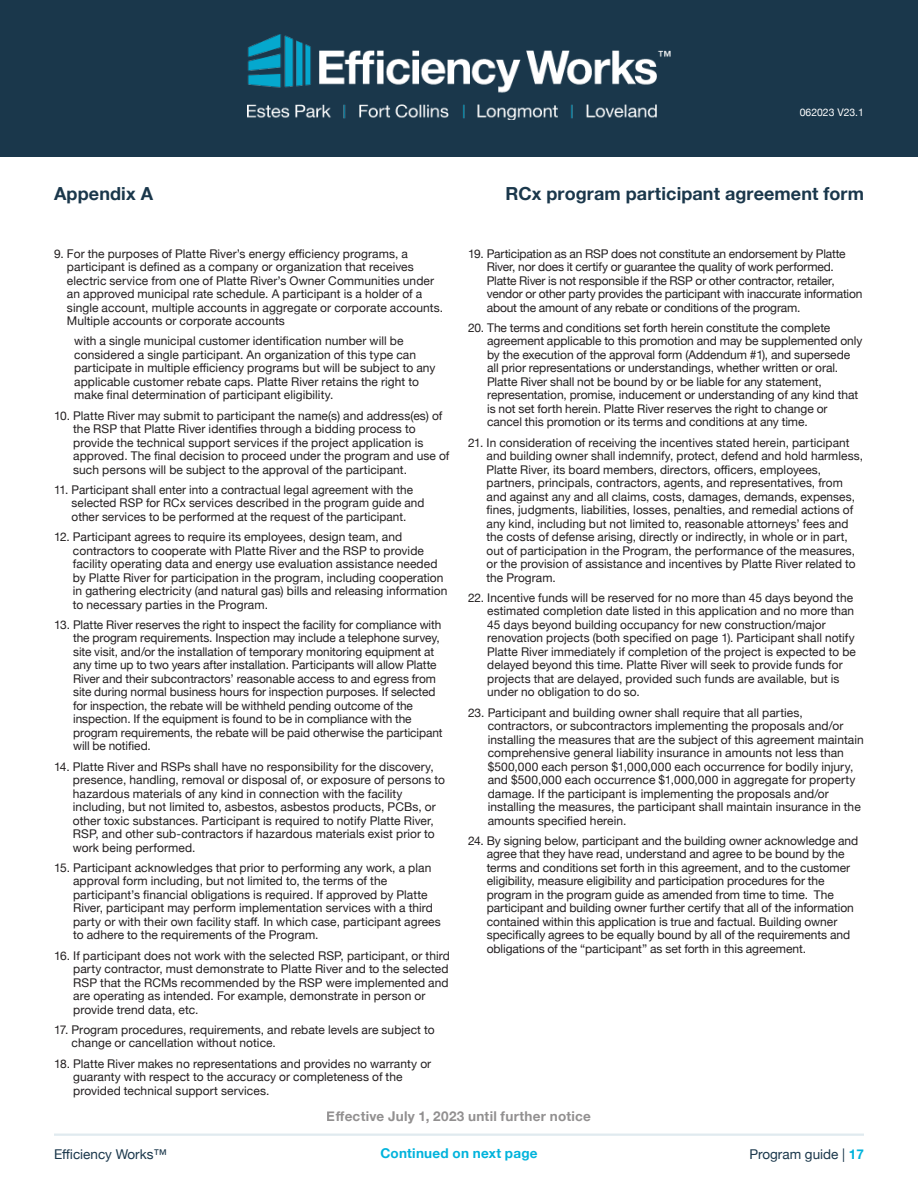
<style>
.page{position:relative;width:918px;height:1188px;background:#fff}
.page>*{position:absolute;margin:0;border:0;box-sizing:border-box;transform-origin:0 0}
.t1{font:700 18px "Helvetica Neue";letter-spacing:.005em;color:#1a374b}
.t2{font:700 13.5px "Helvetica Neue";letter-spacing:.02em;color:#231f20}
.t3{font:13.5px "Helvetica Neue";color:#1a374b}
.t4{font:700 13.5px "Helvetica Neue";letter-spacing:.015em;color:#00b3dc}
.t5{font:12px/13.5px "Helvetica Neue";letter-spacing:.005em;color:#231f20}
.t6{font:12px/13.5px "Helvetica Neue";letter-spacing:-.015em;color:#231f20}
.t7{font:10.5px "Helvetica Neue";color:#fff}
.s1{font-weight:700;color:#00b3dc}
</style>
<div class="page">
<div style="left:0;top:0;width:918px;height:157px;background:#1a374b"></div>
<img style="left:247px;top:34px;width:424px;height:86px">
<hr style="left:54px;top:1134px;width:810px;height:2px;background:#e0eaef">
<p class="t7" style="left:800px;top:105px;width:66px">062023 V23.1</p>
<h1 class="t1" style="left:54px;top:179px;width:101px">Appendix A</h1>
<h1 class="t1" style="left:506px;top:179px;width:360px">RCx program participant agreement form</h1>
<p class="t5" style="left:67px;top:247px;width:378px;text-indent:-13px">9. For the purposes of Platte River’s energy efficiency programs, a participant is defined as a company or organization that receives electric service from one of Platte River’s Owner Communities under an approved municipal rate schedule. A participant is a holder of a single account, multiple accounts in aggregate or corporate accounts.<br>Multiple accounts or corporate accounts</p>
<p class="t5" style="left:74px;top:335px;width:363px">with a single municipal customer identification number will be considered a single participant. An organization of this type can participate in multiple efficiency programs but will be subject to any applicable customer rebate caps. Platte River retains the right to make final determination of participant eligibility.</p>
<p class="t5" style="left:73px;top:409px;width:378px;text-indent:-19px">10. Platte River may submit to participant the name(s) and address(es) of the RSP that Platte River identifies through a bidding process to provide the technical support services if the project application is approved. The final decision to proceed under the program and use of such persons will be subject to the approval of the participant.</p>
<p class="t5" style="left:72px;top:484px;width:354px;text-indent:-18px">11. Participant shall enter into a contractual legal agreement with the selected RSP for RCx services described in the program guide and other services to be performed at the request of the participant.</p>
<p class="t5" style="left:73px;top:531px;width:376px;text-indent:-19px">12. Participant agrees to require its employees, design team, and contractors to cooperate with Platte River and the RSP to provide facility operating data and energy use evaluation assistance needed by Platte River for participation in the program, including cooperation in gathering electricity (and natural gas) bills and releasing information to necessary parties in the Program.</p>
<p class="t5" style="left:73px;top:619px;width:371px;text-indent:-19px">13. Platte River reserves the right to inspect the facility for compliance with the program requirements. Inspection may include a telephone survey, site visit, and/or the installation of temporary monitoring equipment at any time up to two years after installation. Participants will allow Platte River and their subcontractors’ reasonable access to and egress from site during normal business hours for inspection purposes. If selected for inspection, the rebate will be withheld pending outcome of the inspection. If the equipment is found to be in compliance with the program requirements, the rebate will be paid otherwise the participant will be notified.</p>
<p class="t5" style="left:73px;top:760px;width:374px;text-indent:-19px">14. Platte River and RSPs shall have no responsibility for the discovery, presence, handling, removal or disposal of, or exposure of persons to hazardous materials of any kind in connection with the facility including, but not limited to, asbestos, asbestos products, PCBs, or other toxic substances. Participant is required to notify Platte River, RSP, and other sub-contractors if hazardous materials exist prior to work being performed.</p>
<p class="t5" style="left:73px;top:862px;width:369px;text-indent:-19px">15. Participant acknowledges that prior to performing any work, a plan approval form including, but not limited to, the terms of the participant’s financial obligations is required. If approved by Platte River, participant may perform implementation services with a third party or with their own facility staff. In which case, participant agrees to adhere to the requirements of the Program.</p>
<p class="t5" style="left:73px;top:949px;width:378px;text-indent:-19px">16. If participant does not work with the selected RSP, participant, or third party contractor, must demonstrate to Platte River and to the selected RSP that the RCMs recommended by the RSP were implemented and are operating as intended. For example, demonstrate in person or provide trend data, etc.</p>
<p class="t5" style="left:72px;top:1024px;width:365px;text-indent:-18px">17. Program procedures, requirements, and rebate levels are subject to change or cancellation without notice.</p>
<p class="t5" style="left:73px;top:1057px;width:360px;text-indent:-19px">18. Platte River makes no representations and provides no warranty or guaranty with respect to the accuracy or completeness of the provided technical support services.</p>
<p class="t6" style="left:487px;top:247px;width:377px;text-indent:-19px">19. Participation as an RSP does not constitute an endorsement by Platte River, nor does it certify or guarantee the quality of work performed.<br>Platte River is not responsible if the RSP or other contractor, retailer, vendor or other party provides the participant with inaccurate information about the amount of any rebate or conditions of the program.</p>
<p class="t5" style="left:487px;top:322px;width:377px;text-indent:-19px">20. The terms and conditions set forth herein constitute the complete agreement applicable to this promotion and may be supplemented only by the execution of the approval form (Addendum #1), and supersede all prior representations or understandings, whether written or oral.<br>Platte River shall not be bound by or be liable for any statement, representation, promise, inducement or understanding of any kind that is not set forth herein. Platte River reserves the right to change or cancel this promotion or its terms and conditions at any time.</p>
<p class="t5" style="left:487px;top:436px;width:378px;text-indent:-19px">21. In consideration of receiving the incentives stated herein, participant and building owner shall indemnify, protect, defend and hold harmless, Platte River, its board members, directors, officers, employees, partners, principals, contractors, agents, and representatives, from and against any and all claims, costs, damages, demands, expenses, fines, judgments, liabilities, losses, penalties, and remedial actions of any kind, including but not limited to, reasonable attorneys’ fees and the costs of defense arising, directly or indirectly, in whole or in part, out of participation in the Program, the performance of the measures, or the provision of assistance and incentives by Platte River related to the Program.</p>
<p class="t5" style="left:487px;top:592px;width:370px;text-indent:-19px">22. Incentive funds will be reserved for no more than 45 days beyond the estimated completion date listed in this application and no more than 45 days beyond building occupancy for new construction/major renovation projects (both specified on page 1). Participant shall notify Platte River immediately if completion of the project is expected to be delayed beyond this time. Platte River will seek to provide funds for projects that are delayed, provided such funds are available, but is under no obligation to do so.</p>
<p class="t5" style="left:488px;top:706px;width:378px;text-indent:-20px">23. Participant and building owner shall require that all parties, contractors, or subcontractors implementing the proposals and/or installing the measures that are the subject of this agreement maintain comprehensive general liability insurance in amounts not less than $500,000 each person $1,000,000 each occurrence for bodily injury, and $500,000 each occurrence $1,000,000 in aggregate for property damage. If the participant is implementing the proposals and/or installing the measures, the participant shall maintain insurance in the amounts specified herein.</p>
<p class="t5" style="left:487px;top:835px;width:373px;text-indent:-19px">24. By signing below, participant and the building owner acknowledge and agree that they have read, understand and agree to be bound by the terms and conditions set forth in this agreement, and to the customer eligibility, measure eligibility and participation procedures for the program in the program guide as amended from time to time. The participant and building owner further certify that all of the information contained within this application is true and factual. Building owner specifically agrees to be equally bound by all of the requirements and obligations of the “participant” as set forth in this agreement.</p>
<p class="t2" style="left:327px;top:1105px;width:266px">Effective July 1, 2023 until further notice</p>
<p class="t4" style="left:380px;top:1143px;width:159px">Continued on next page</p>
<p class="t3" style="left:54px;top:1144px;width:114px">Efficiency Works™</p>
<p class="t3" style="left:749px;top:1145px;width:116px">Program guide | <span class="s1">17</span></p>
</div>
